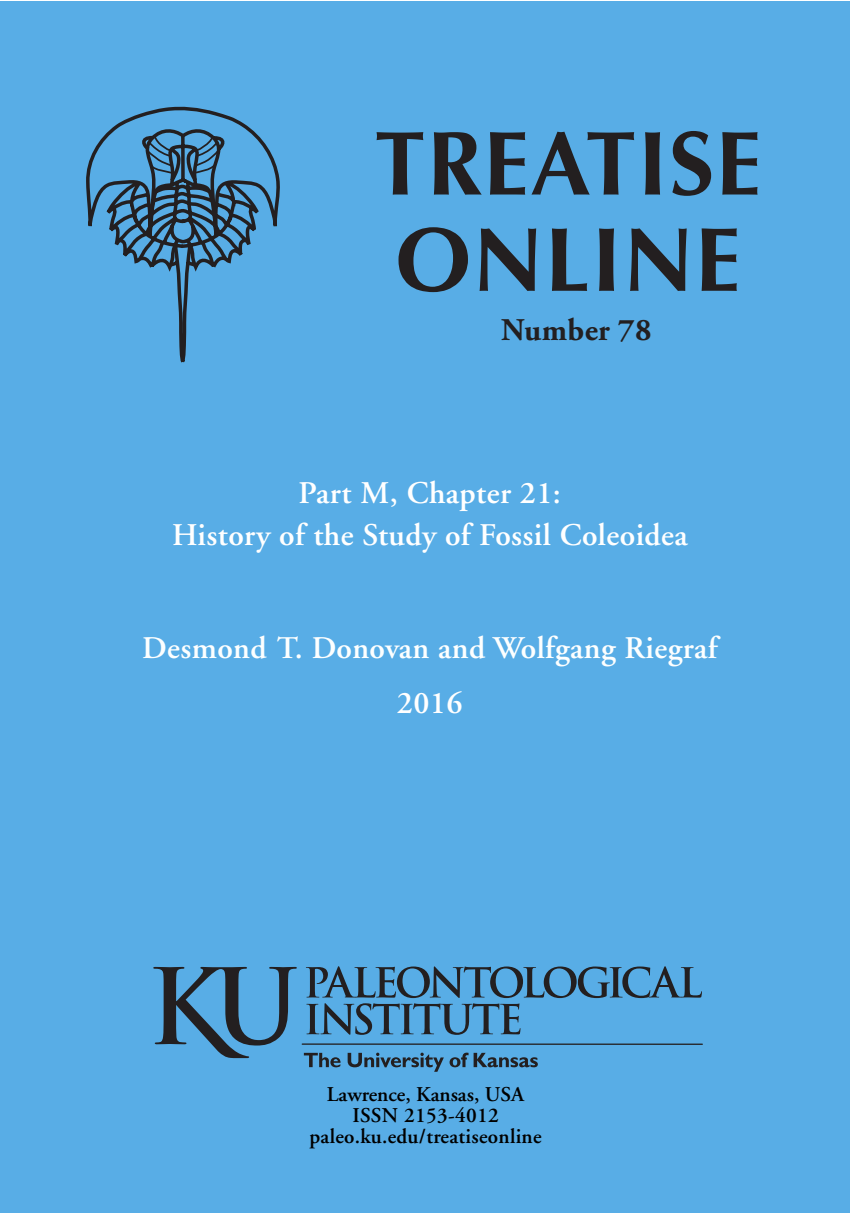
<style>
.page{position:relative;width:851px;height:1213px;background:#fff}
.page>*{position:absolute;margin:0;border:0;box-sizing:border-box;transform-origin:0 0}
.head_1a{font:700 91px "Optima";letter-spacing:.015em;color:#231f20}
.author{font:600 31.5px "Adobe Garamond";letter-spacing:.015em;color:#fff}
.head_1a-2{font:600 31.5px "Adobe Garamond";letter-spacing:.015em;color:#fdffff}
.head_1a-3{font:600 31.5px "Adobe Garamond";letter-spacing:.015em;color:#fff}
.head_1a-4{font:700 31.5px "Adobe Garamond Pro";letter-spacing:.01em;color:#231f20}
.head_1a-5{font:600 21px "Adobe Garamond";letter-spacing:.015em;color:#000}
</style>
<div class="page">
<div style="left:1px;top:1px;width:849px;height:1211px;background:#58ade6"></div>
<svg style="left:304px;top:1053px;width:36px;height:14px"></svg>
<svg style="left:347px;top:1052px;width:191px;height:20px"></svg>
<hr style="left:302px;top:1043px;width:400px;height:2px;background:#231f20">
<svg style="left:306px;top:966px;width:396px;height:69px"></svg>
<svg style="left:153px;top:967px;width:144px;height:91px"></svg>
<svg style="left:86px;top:106px;width:194px;height:257px"></svg>
<svg style="left:135px;top:128px;width:92px;height:157px"></svg>
<p class="head_1a" style="left:374px;top:111px;width:388px">TREATISE</p>
<p class="head_1a" style="left:395px;top:207px;width:347px">ONLINE</p>
<p class="head_1a-4" style="left:501px;top:312px;width:152px">Number 78</p>
<p class="head_1a-3" style="left:298px;top:475px;width:264px">Part M, Chapter 21:</p>
<p class="author" style="left:172px;top:517px;width:517px">History of the Study of Fossil Coleoidea</p>
<p class="head_1a-2" style="left:142px;top:631px;width:576px">Desmond T. Donovan and Wolfgang Riegraf</p>
<p class="head_1a-3" style="left:397px;top:685px;width:67px">2016</p>
<p class="head_1a-5" style="left:327px;top:1082px;width:199px">Lawrence, Kansas, USA</p>
<p class="head_1a-5" style="left:352px;top:1103px;width:148px">ISSN 2153-4012</p>
<p class="head_1a-5" style="left:309px;top:1124px;width:234px">paleo.ku.edu/treatiseonline</p>
</div>
